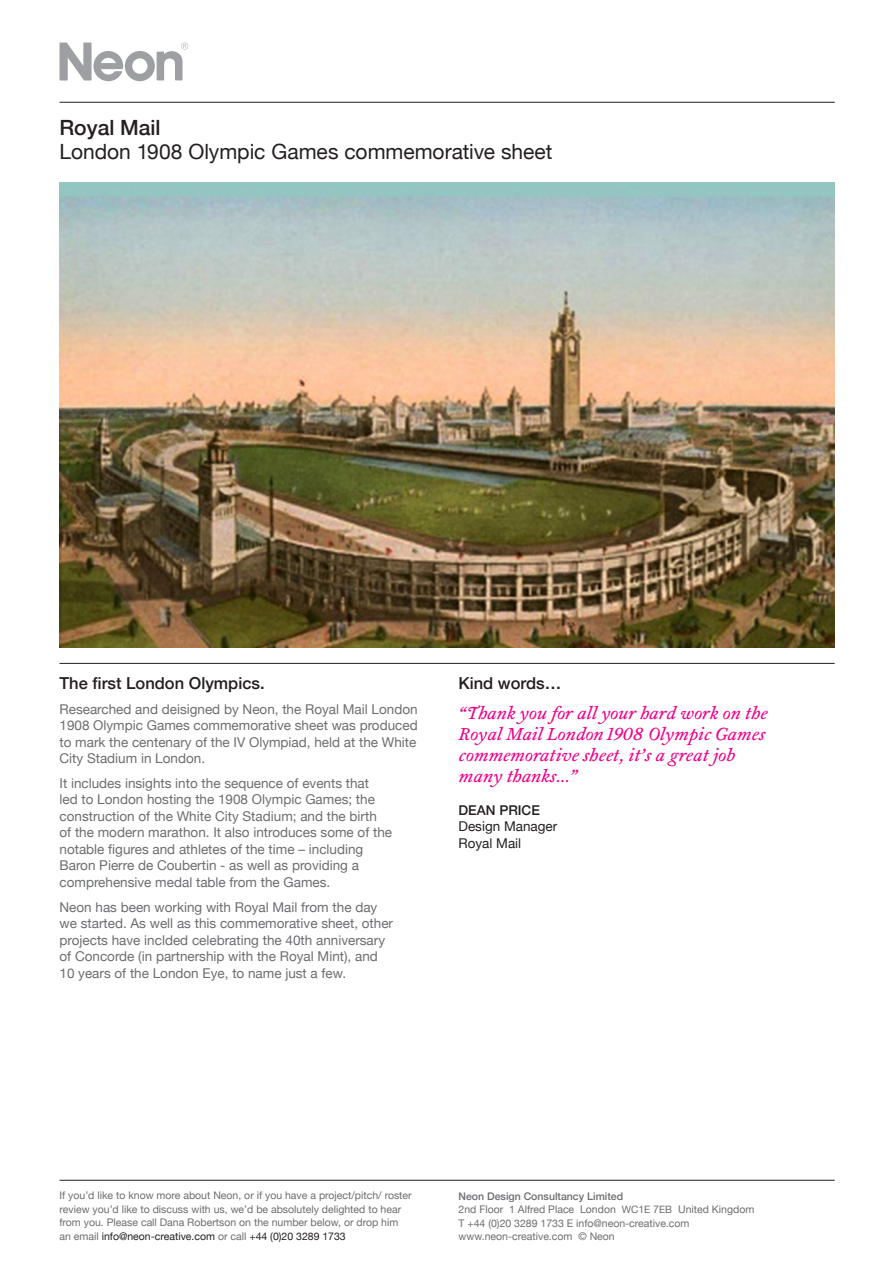
<style>
.page{position:relative;width:893px;height:1263px;background:#fff}
.page>*{position:absolute;margin:0;border:0;box-sizing:border-box;transform-origin:0 0}
.t1{font:21px "Helvetica Neue";color:#231f20}
.t2{font:500 21px "Helvetica Neue";color:#231f20}
.t3{font:italic 18px/21px "Foundry Wilson";color:#ed028c}
.t4{font:500 16.5px "Helvetica Neue";color:#231f20}
.t5{font:13.5px/16.5px "Helvetica Neue";color:#6c6d70}
.t6{font:13.5px "Helvetica Neue";color:#231f20}
.t7{font:500 13.5px "Helvetica Neue";color:#231f20}
.t8{font:10.5px/13.5px "Helvetica Neue";color:#6c6d70}
.s1{color:#231f20}
.s2{font-weight:500}
.s3{font-size:10.2px}
</style>
<div class="page">
<hr style="left:60px;top:1180px;width:775px;height:1px;background:#231f20">
<hr style="left:60px;top:102px;width:775px;height:1px;background:#231f20">
<svg style="left:60px;top:43px;width:128px;height:38px"></svg>
<img style="left:60px;top:183px;width:775px;height:465px">
<hr style="left:60px;top:663px;width:775px;height:1px;background:#231f20">
<p class="t2" style="left:60px;top:110px;width:103px">Royal Mail</p>
<p class="t1" style="left:60px;top:136px;width:494px">London 1908 Olympic Games commemorative sheet</p>
<p class="t4" style="left:60px;top:670px;width:207px">The first London Olympics.</p>
<p class="t5" style="left:60px;top:701px;width:360px;text-align:justify">Researched and deisigned by Neon, the Royal Mail London 1908 Olympic Games commemorative sheet was produced to mark the centenary of the IV Olympiad, held at the White City Stadium in London.</p>
<p class="t5" style="left:60px;top:775px;width:334px">It includes insights into the sequence of events that<br>led to London hosting the 1908 Olympic Games; the construction of the White City Stadium; and the birth<br>of the modern marathon. It also introduces some of the notable figures and athletes of the time – including Baron Pierre de Coubertin - as well as providing a comprehensive medal table from the Games.</p>
<p class="t5" style="left:60px;top:899px;width:335px">Neon has been working with Royal Mail from the day we started. As well as this commemorative sheet, other projects have inclded celebrating the 40th anniversary of Concorde (in partnership with the Royal Mint), and 10 years of the London Eye, to name just a few.</p>
<p class="t4" style="left:459px;top:670px;width:104px">Kind words…</p>
<p class="t3" style="left:459px;top:703px;width:310px">“Thank you for all your hard work on the<br>Royal Mail London 1908 Olympic Games commemorative sheet, it’s a great job many thanks…”</p>
<p class="t7" style="left:459px;top:799px;width:83px">DEAN PRICE</p>
<p class="t6" style="left:459px;top:817px;width:100px">Design Manager</p>
<p class="t6" style="left:459px;top:833px;width:64px">Royal Mail</p>
<p class="t8" style="left:60px;top:1189px;width:354px">If you’d like to know more about Neon, or if you have a project/pitch/ roster review you’d like to discuss with us, we’d be absolutely delighted to hear from you. Please call Dana Robertson on the number below, or drop him an email <span class="s1">info@neon-creative.com</span> or call <span class="s1">+44 (0)20 3289 1733</span></p>
<p class="t8" style="left:459px;top:1190px;width:297px"><span class="s2">Neon Design Consultancy Limited<br></span>2nd Floor 1 Alfred Place London <span class="s3">WC</span>1<span class="s3">E</span> 7<span class="s3">EB</span> United Kingdom T +44 (0)20 3289 1733 E info@neon-creative.com www.neon-creative.com © Neon</p>
</div>
